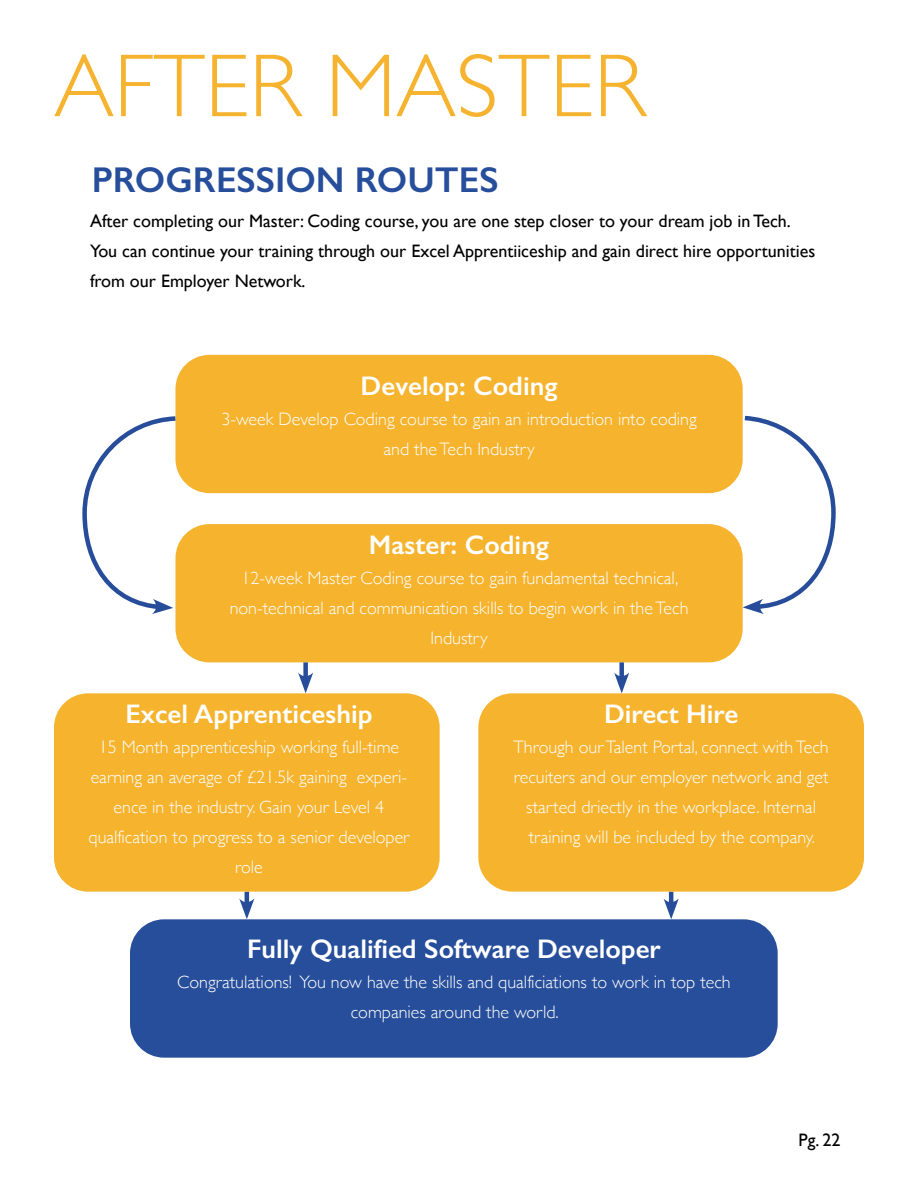
<style>
.page{position:relative;width:918px;height:1188px;background:#fff}
.page>*{position:absolute;margin:0;border:0;box-sizing:border-box;transform-origin:0 0}
.t1{font:300 90px "Gill Sans";color:#f5b32f}
.t2{font:600 36px "Gill Sans";color:#274e9b}
.t3{font:600 27px "Gill Sans";color:#fff}
.t4{font:300 18px/30px "Gill Sans";color:#fff;text-align:center}
.t5{font:18px/30px "Gill Sans";color:#000}
</style>
<div class="page">
<div style="left:175px;top:355px;width:568px;height:138px;background:#f5b32e;border-radius:34px"></div>
<svg style="left:740px;top:413px;width:96px;height:201px"></svg>
<svg style="left:82px;top:414px;width:98px;height:200px"></svg>
<hr style="left:245px;top:892px;width:4px;height:15px;background:#274d9a">
<svg style="left:239px;top:899px;width:15px;height:20px"></svg>
<div style="left:175px;top:524px;width:568px;height:138px;background:#f5b32e;border-radius:34px"></div>
<div style="left:54px;top:693px;width:386px;height:199px;background:#f5b32e;border-radius:34px"></div>
<hr style="left:669px;top:892px;width:4px;height:15px;background:#274d9a">
<svg style="left:664px;top:899px;width:15px;height:20px"></svg>
<div style="left:478px;top:693px;width:386px;height:199px;background:#f5b32e;border-radius:34px"></div>
<div style="left:619px;top:662px;width:5px;height:19px;background:#274d9a"></div>
<svg style="left:614px;top:673px;width:15px;height:20px"></svg>
<div style="left:303px;top:662px;width:5px;height:19px;background:#274d9a"></div>
<svg style="left:298px;top:673px;width:15px;height:20px"></svg>
<div style="left:130px;top:919px;width:648px;height:139px;background:#274e9b;border-radius:34px"></div>
<h1 class="t1" style="left:54px;top:16px;width:593px">AFTER MASTER</h1>
<h2 class="t2" style="left:92px;top:158px;width:408px">PROGRESSION ROUTES</h2>
<p class="t5" style="left:90px;top:206px;width:727px">After completing our Master: Coding course, you are one step closer to your dream job in Tech.<br>You can continue your training through our Excel Apprentiiceship and gain direct hire opportunities from our Employer Network.</p>
<h3 class="t3" style="left:361px;top:370px;width:199px">Develop: Coding</h3>
<p class="t4" style="left:221px;top:403px;width:477px">3-week Develop Coding course to gain an introduction into coding and the Tech Industry</p>
<h3 class="t3" style="left:369px;top:529px;width:182px">Master: Coding</h3>
<p class="t4" style="left:230px;top:562px;width:460px">12-week Master Coding course to gain fundamental technical, non-technical and communication skills to begin work in the Tech<br>Industry</p>
<h3 class="t3" style="left:125px;top:697px;width:249px">Excel Apprenticeship</h3>
<p class="t4" style="left:89px;top:731px;width:322px">15 Month apprenticeship working full-time earning an average of £21.5k gaining experi&shy;ence in the industry. Gain your Level 4 qualfication to progress to a senior developer role</p>
<h3 class="t3" style="left:604px;top:697px;width:136px">Direct Hire</h3>
<p class="t4" style="left:514px;top:731px;width:317px">Through our Talent Portal, connect with Tech recuiters and our employer network and get started driectly in the workplace. Internal training will be included by the company.</p>
<h3 class="t3" style="left:247px;top:932px;width:415px">Fully Qualified Software Developer</h3>
<p class="t4" style="left:177px;top:966px;width:555px">Congratulations! You now have the skills and qualficiations to work in top tech companies around the world.</p>
<p class="t5" style="left:799px;top:1125px;width:44px">Pg. 22</p>
</div>
